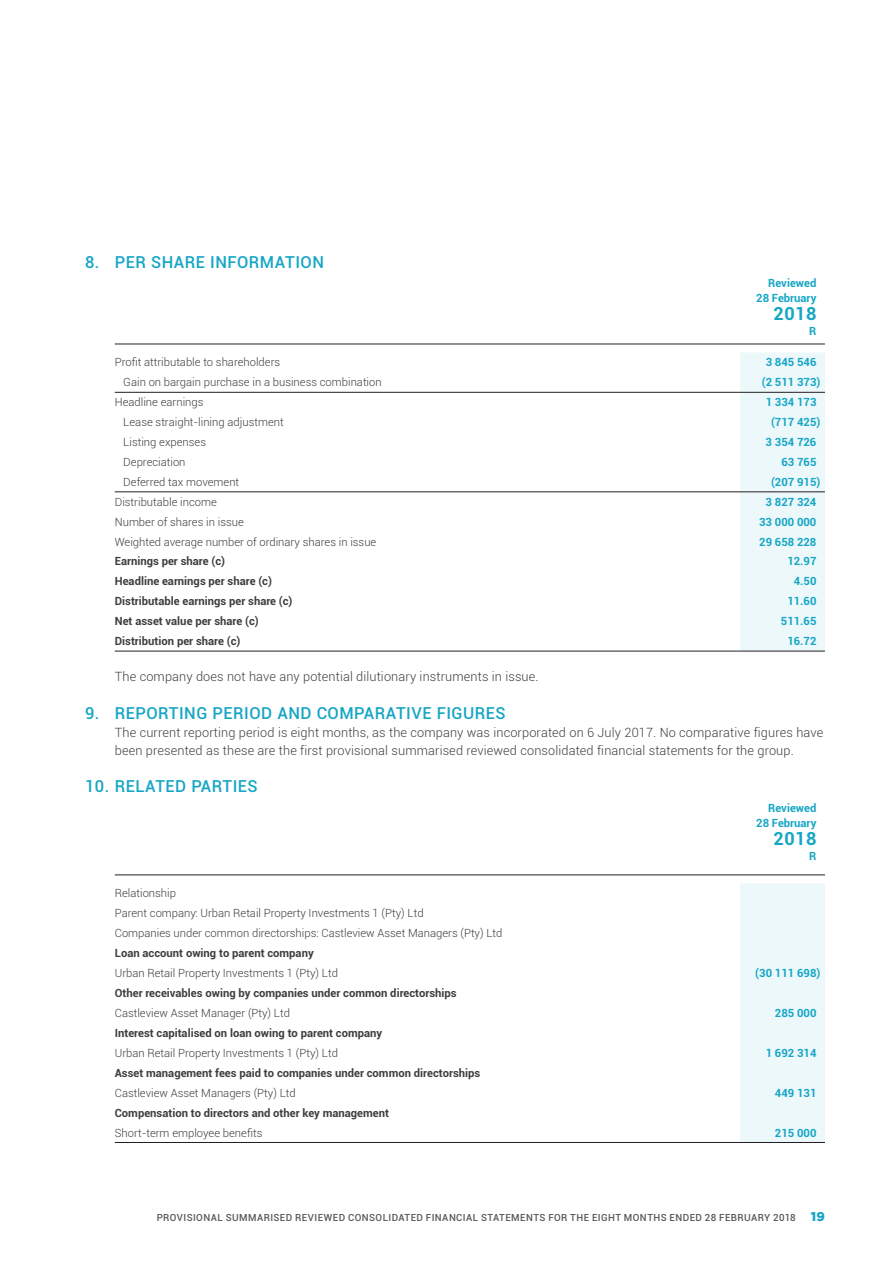
<style>
.page{position:relative;width:893px;height:1263px;background:#fff}
.page>*{position:absolute;margin:0;border:0;box-sizing:border-box;transform-origin:0 0}
.t1{font:700 18px "Roboto";letter-spacing:.03em;color:#16a6c5}
.t2{font:500 16.5px "Roboto";letter-spacing:.03em;color:#16a6c5}
.t3{font:300 12.75px/18px "Roboto";letter-spacing:.01em;color:#3e3e3f}
.t4{font:300 11.25px/20px "Roboto";color:#3e3e3f}
.t5{font:700 11.25px "Roboto";color:#3e3e3f}
.t6{font:700 11.25px/15px "Roboto";color:#16a6c5;text-align:right}
.t7{font:500 9.75px "Roboto";letter-spacing:.045em;color:#57585a}
.s1{font-family:"Gotham";font-weight:900;font-size:12.75px;color:#16a6c5}
</style>
<div class="page">
<div style="left:740px;top:353px;width:85px;height:298px;background:#edf8fb"></div>
<hr style="left:115px;top:344px;width:625px;height:1px;background:#231f20">
<hr style="left:740px;top:344px;width:85px;height:1px;background:#231f20">
<hr style="left:115px;top:651px;width:625px;height:1px;background:#231f20">
<hr style="left:740px;top:651px;width:85px;height:1px;background:#231f20">
<hr style="left:115px;top:392px;width:625px;height:1px;background:#231f20">
<hr style="left:740px;top:392px;width:85px;height:1px;background:#231f20">
<hr style="left:115px;top:491px;width:625px;height:1px;background:#231f20">
<hr style="left:740px;top:491px;width:85px;height:1px;background:#231f20">
<div style="left:740px;top:883px;width:85px;height:259px;background:#edf8fb"></div>
<hr style="left:115px;top:875px;width:625px;height:1px;background:#231f20">
<hr style="left:740px;top:875px;width:85px;height:1px;background:#231f20">
<hr style="left:115px;top:1142px;width:625px;height:1px;background:#231f20">
<hr style="left:740px;top:1142px;width:85px;height:1px;background:#231f20">
<h2 class="t2" style="left:85px;top:250px;width:241px">8. PER SHARE INFORMATION</h2>
<p class="t6" style="left:756px;top:276px;width:62px">Reviewed<br>28 February</p>
<h1 class="t1" style="left:773px;top:301px;width:44px">2018</h1>
<p class="t6" style="left:809px;top:324px;width:9px">R</p>
<p class="t4" style="left:115px;top:352px;width:167px">Profit attributable to shareholders</p>
<p class="t6" style="left:766px;top:354px;width:52px">3 845 546</p>
<p class="t4" style="left:123px;top:372px;width:260px">Gain on bargain purchase in a business combination</p>
<p class="t6" style="left:762px;top:374px;width:60px">(2 511 373)</p>
<p class="t4" style="left:115px;top:392px;width:90px">Headline earnings</p>
<p class="t6" style="left:766px;top:394px;width:52px">1 334 173</p>
<p class="t4" style="left:123px;top:412px;width:162px">Lease straight-lining adjustment</p>
<p class="t6" style="left:771px;top:414px;width:51px">(717 425)</p>
<p class="t4" style="left:123px;top:432px;width:84px">Listing expenses</p>
<p class="t6" style="left:766px;top:434px;width:52px">3 354 726</p>
<p class="t4" style="left:123px;top:452px;width:64px">Depreciation</p>
<p class="t6" style="left:781px;top:454px;width:37px">63 765</p>
<p class="t4" style="left:123px;top:471px;width:117px">Deferred tax movement</p>
<p class="t6" style="left:771px;top:474px;width:51px">(207 915)</p>
<p class="t4" style="left:115px;top:491px;width:104px">Distributable income</p>
<p class="t6" style="left:766px;top:494px;width:52px">3 827 324</p>
<p class="t4" style="left:115px;top:511px;width:131px">Number of shares in issue</p>
<p class="t6" style="left:759px;top:514px;width:59px">33 000 000</p>
<p class="t4" style="left:115px;top:531px;width:263px">Weighted average number of ordinary shares in issue</p>
<p class="t6" style="left:759px;top:534px;width:59px">29 658 228</p>
<p class="t5" style="left:115px;top:553px;width:112px">Earnings per share (c)</p>
<p class="t6" style="left:787px;top:553px;width:31px">12.97</p>
<p class="t5" style="left:115px;top:573px;width:159px">Headline earnings per share (c)</p>
<p class="t6" style="left:794px;top:573px;width:24px">4.50</p>
<p class="t5" style="left:115px;top:593px;width:179px">Distributable earnings per share (c)</p>
<p class="t6" style="left:787px;top:593px;width:31px">11.60</p>
<p class="t5" style="left:115px;top:613px;width:145px">Net asset value per share (c)</p>
<p class="t6" style="left:781px;top:613px;width:37px">511.65</p>
<p class="t5" style="left:115px;top:633px;width:127px">Distribution per share (c)</p>
<p class="t6" style="left:787px;top:633px;width:31px">16.72</p>
<p class="t3" style="left:115px;top:667px;width:425px">The company does not have any potential dilutionary instruments in issue.</p>
<h2 class="t2" style="left:85px;top:701px;width:422px">9. REPORTING PERIOD AND COMPARATIVE FIGURES</h2>
<p class="t3" style="left:115px;top:723px;width:710px">The current reporting period is eight months, as the company was incorporated on 6 July 2017. No comparative figures have been presented as these are the first provisional summarised reviewed consolidated financial statements for the group.</p>
<h2 class="t2" style="left:85px;top:775px;width:174px">10. RELATED PARTIES</h2>
<p class="t6" style="left:756px;top:800px;width:62px">Reviewed<br>28 February</p>
<h1 class="t1" style="left:773px;top:826px;width:44px">2018</h1>
<p class="t6" style="left:809px;top:848px;width:9px">R</p>
<p class="t4" style="left:115px;top:883px;width:389px">Relationship<br>Parent company: Urban Retail Property Investments 1 (Pty) Ltd<br>Companies under common directorships: Castleview Asset Managers (Pty) Ltd</p>
<p class="t5" style="left:115px;top:945px;width:200px">Loan account owing to parent company</p>
<p class="t4" style="left:115px;top:963px;width:225px">Urban Retail Property Investments 1 (Pty) Ltd</p>
<p class="t6" style="left:755px;top:965px;width:67px">(30 111 698)</p>
<p class="t5" style="left:115px;top:985px;width:343px">Other receivables owing by companies under common directorships</p>
<p class="t4" style="left:115px;top:1003px;width:177px">Castleview Asset Manager (Pty) Ltd</p>
<p class="t6" style="left:775px;top:1005px;width:43px">285 000</p>
<p class="t5" style="left:115px;top:1025px;width:269px">Interest capitalised on loan owing to parent company</p>
<p class="t4" style="left:115px;top:1042px;width:225px">Urban Retail Property Investments 1 (Pty) Ltd</p>
<p class="t6" style="left:766px;top:1045px;width:52px">1 692 314</p>
<p class="t5" style="left:115px;top:1065px;width:367px">Asset management fees paid to companies under common directorships</p>
<p class="t4" style="left:115px;top:1082px;width:182px">Castleview Asset Managers (Pty) Ltd</p>
<p class="t6" style="left:775px;top:1085px;width:43px">449 131</p>
<p class="t5" style="left:115px;top:1105px;width:276px">Compensation to directors and other key management</p>
<p class="t4" style="left:115px;top:1122px;width:149px">Short-term employee benefits</p>
<p class="t6" style="left:775px;top:1124px;width:43px">215 000</p>
<p class="t7" style="left:157px;top:1211px;width:670px">PROVISIONAL SUMMARISED REVIEWED CONSOLIDATED FINANCIAL STATEMENTS FOR THE EIGHT MONTHS ENDED 28 FEBRUARY 2018 <span class="s1">19</span></p>
</div>
